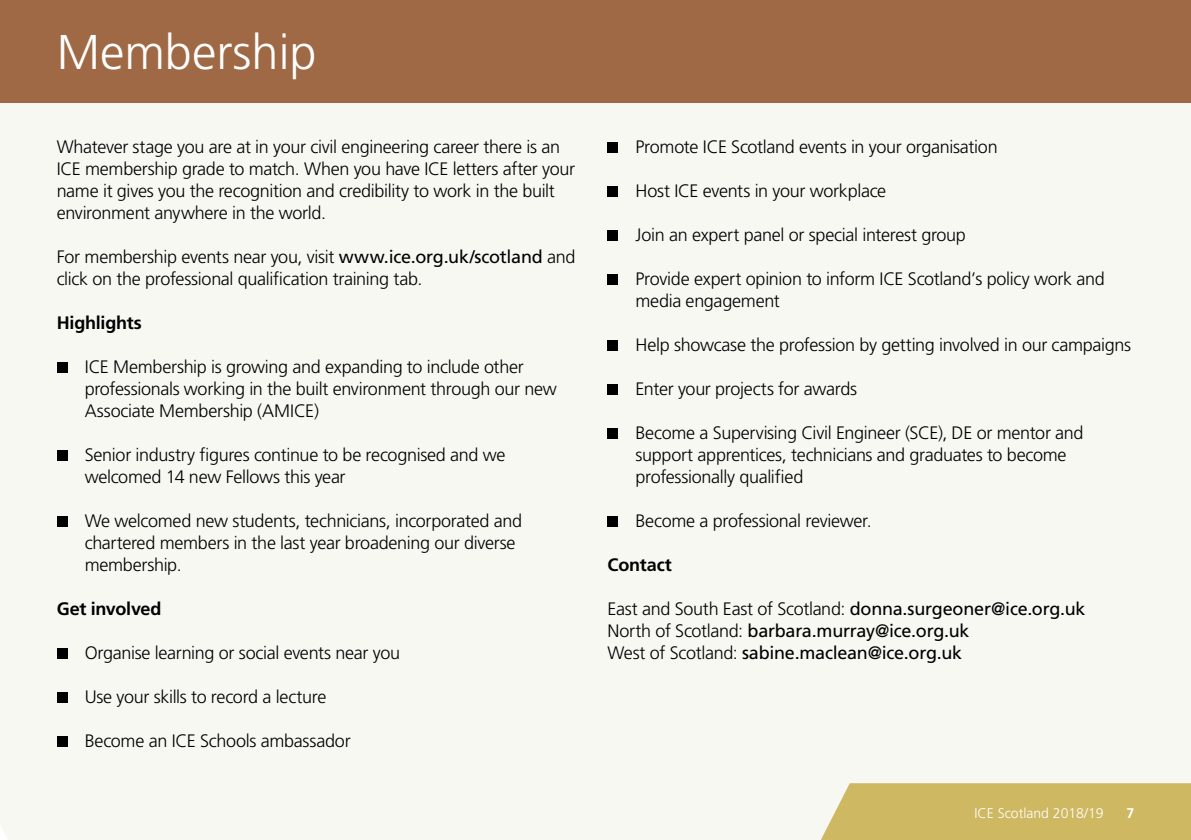
<style>
.page{position:relative;width:1191px;height:840px;background:#fff}
.page>*{position:absolute;margin:0;border:0;box-sizing:border-box;transform-origin:0 0}
.t1{font:300 48.8px "Frutiger LT";color:#fff}
.t2{font:300 18px/22px "Frutiger LT";letter-spacing:-.02em;color:#000}
.t3{font:18px/22px "Frutiger LT";letter-spacing:-.015em;color:#000}
.t4{font:700 18px "Frutiger LT";letter-spacing:-.01em;color:#000}
.t5{font:300 14px "Frutiger LT";color:#fff}
.t6{font:700 14px "Frutiger LT";color:#fff}
.s1{font-weight:400}
.s2{font-weight:300}
</style>
<div class="page">
<div style="left:0;top:102px;width:1191px;height:737px;background:#f7f8f2"></div>
<div style="left:0;top:0;width:1191px;height:102px;background:#a06946"></div>
<div style="left:57px;top:362px;width:10px;height:10px;background:#000"></div>
<div style="left:57px;top:450px;width:10px;height:10px;background:#000"></div>
<div style="left:57px;top:516px;width:10px;height:10px;background:#000"></div>
<div style="left:57px;top:648px;width:10px;height:10px;background:#000"></div>
<div style="left:57px;top:692px;width:10px;height:10px;background:#000"></div>
<div style="left:57px;top:736px;width:10px;height:10px;background:#000"></div>
<div style="left:607px;top:142px;width:11px;height:10px;background:#000"></div>
<div style="left:607px;top:186px;width:11px;height:10px;background:#000"></div>
<div style="left:607px;top:230px;width:11px;height:10px;background:#000"></div>
<div style="left:607px;top:274px;width:11px;height:10px;background:#000"></div>
<div style="left:607px;top:340px;width:11px;height:10px;background:#000"></div>
<div style="left:607px;top:384px;width:11px;height:10px;background:#000"></div>
<div style="left:607px;top:428px;width:11px;height:10px;background:#000"></div>
<div style="left:607px;top:516px;width:11px;height:10px;background:#000"></div>
<svg style="left:821px;top:782px;width:370px;height:57px;background:#d0bc6b"></svg>
<h1 class="t1" style="left:57px;top:24px;width:261px">Membership</h1>
<p class="t2" style="left:57px;top:135px;width:520px">Whatever stage you are at in your civil engineering career there is an ICE membership grade to match. When you have ICE letters after your name it gives you the recognition and credibility to work in the built environment anywhere in the world.</p>
<p class="t2" style="left:57px;top:245px;width:520px">For membership events near you, visit <span class="s1">www.ice.org.uk/scotland</span> and click on the professional qualification training tab.</p>
<p class="t4" style="left:57px;top:312px;width:87px">Highlights</p>
<p class="t2" style="left:85px;top:355px;width:473px">ICE Membership is growing and expanding to include other professionals working in the built environment through our new<br>Associate Membership (AMICE)</p>
<p class="t2" style="left:85px;top:443px;width:422px">Senior industry figures continue to be recognised and we welcomed 14 new Fellows this year</p>
<p class="t2" style="left:85px;top:509px;width:439px">We welcomed new students, technicians, incorporated and chartered members in the last year broadening our diverse membership.</p>
<p class="t4" style="left:57px;top:598px;width:106px">Get involved</p>
<p class="t2" style="left:85px;top:641px;width:317px">Organise learning or social events near you</p>
<p class="t2" style="left:85px;top:685px;width:243px">Use your skills to record a lecture</p>
<p class="t2" style="left:85px;top:729px;width:267px">Become an ICE Schools ambassador</p>
<p class="t2" style="left:635px;top:135px;width:364px">Promote ICE Scotland events in your organisation</p>
<p class="t2" style="left:635px;top:179px;width:252px">Host ICE events in your workplace</p>
<p class="t2" style="left:635px;top:223px;width:332px">Join an expert panel or special interest group</p>
<p class="t2" style="left:635px;top:267px;width:471px">Provide expert opinion to inform ICE Scotland’s policy work and media engagement</p>
<p class="t2" style="left:635px;top:333px;width:497px">Help showcase the profession by getting involved in our campaigns</p>
<p class="t2" style="left:635px;top:377px;width:223px">Enter your projects for awards</p>
<p class="t2" style="left:635px;top:421px;width:449px">Become a Supervising Civil Engineer (SCE), DE or mentor and support apprentices, technicians and graduates to become professionally qualified</p>
<p class="t2" style="left:635px;top:509px;width:238px">Become a professional reviewer.</p>
<p class="t4" style="left:607px;top:554px;width:66px">Contact</p>
<p class="t3" style="left:607px;top:597px;width:479px"><span class="s2">East and South East of Scotland:</span> donna.surgeoner@ice.org.uk<br><span class="s2">North of Scotland:</span> barbara.murray@ice.org.uk<br><span class="s2">West of Scotland:</span> sabine.maclean@ice.org.uk</p>
<p class="t5" style="left:974px;top:804px;width:131px">ICE Scotland 2018/19</p>
<p class="t6" style="left:1126px;top:804px;width:9px">7</p>
</div>
